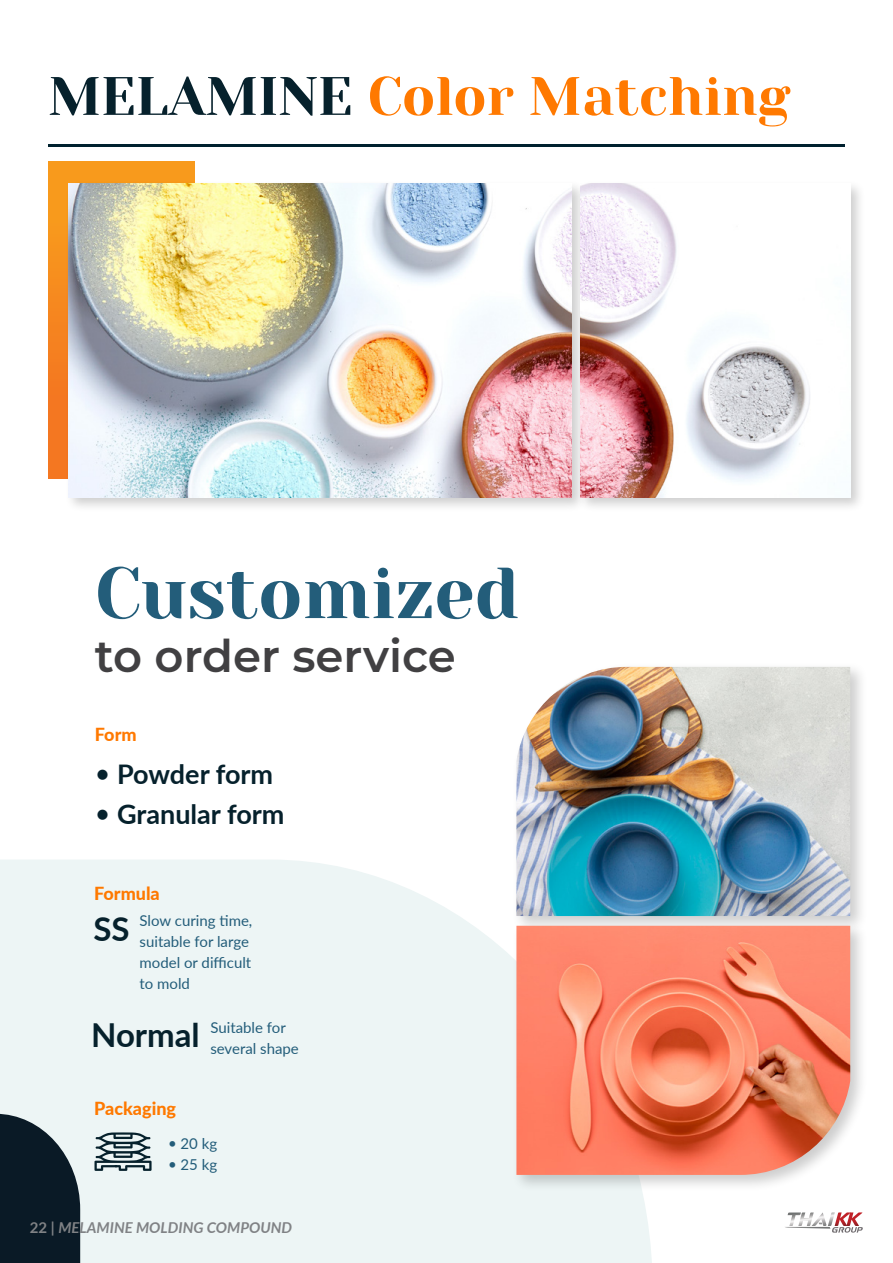
<style>
.page{position:relative;width:893px;height:1263px;background:#fff}
.page>*{position:absolute;margin:0;border:0;box-sizing:border-box;transform-origin:0 0}
.t1{font:72px "Yeseva One";color:#235d7a}
.t2{font:54px "Yeseva One";color:#ff7900}
.t3{font:600 45px "Montserrat";color:#414042}
.t4{font:700 33px "Lato";color:#06212c}
.t5{font:700 27px "Lato";color:#06212c}
.t6{font:800 18px "Lato";color:#ff7900}
.t7{font:15px/21px "Lato";color:#235d7a}
.t8{font:italic 700 15px "Lato";color:#808285}
.s1{color:#06212c}
.s2{font-weight:400}
.s3{font-style:normal}
</style>
<div class="page">
<div style="left:0;top:860px;width:652px;height:403px;background:#edf5f5"></div>
<svg style="left:0;top:1114px;width:80px;height:149px;background:#293842"></svg>
<hr style="left:48px;top:145px;width:797px;height:2px;background:#00212e">
<div style="left:48px;top:161px;width:147px;height:318px;background:linear-gradient(to bottom,#f99e1c,#f37022)"></div>
<svg style="left:832px;top:1212px;width:31px;height:20px"></svg>
<img style="left:785px;top:1227px;width:45px;height:2px">
<img style="left:788px;top:1212px;width:10px;height:14px">
<img style="left:798px;top:1212px;width:13px;height:14px">
<img style="left:828px;top:1212px;width:7px;height:14px">
<img style="left:811px;top:1212px;width:15px;height:14px">
<svg style="left:94px;top:1132px;width:58px;height:39px;background:#89999e"></svg>
<div style="left:64px;top:179px;width:523px;height:334px;background:#000;opacity:.2"></div>
<img style="left:69px;top:184px;width:503px;height:313px">
<div style="left:576px;top:179px;width:290px;height:334px;background:#000;opacity:.2"></div>
<img style="left:581px;top:184px;width:269px;height:313px">
<div style="left:511px;top:662px;width:357px;height:271px;background:#000;opacity:.2"></div>
<img style="left:516px;top:667px;width:334px;height:249px">
<div style="left:511px;top:920px;width:357px;height:272px;background:#000;opacity:.2"></div>
<img style="left:516px;top:926px;width:334px;height:249px">
<h2 class="t2" style="left:48px;top:57px;width:744px"><span class="s1">MELAMINE</span> Color Matching</h2>
<h1 class="t1" style="left:95px;top:540px;width:426px">Customized</h1>
<h3 class="t3" style="left:95px;top:624px;width:362px">to order service</h3>
<p class="t6" style="left:95px;top:721px;width:43px">Form</p>
<h3 class="t5" style="left:95px;top:754px;width:180px"><span class="s2">•</span> Powder form</h3>
<h3 class="t5" style="left:95px;top:794px;width:191px"><span class="s2">•</span> Granular form</h3>
<p class="t6" style="left:94px;top:880px;width:67px">Formula</p>
<p class="t7" style="left:140px;top:910px;width:114px">Slow curing time, suitable for large model or difficult to mold</p>
<p class="t7" style="left:210px;top:1016px;width:90px">Suitable for several shape</p>
<h3 class="t4" style="left:94px;top:904px;width:38px">SS</h3>
<h3 class="t4" style="left:91px;top:1011px;width:110px">Normal</h3>
<p class="t6" style="left:94px;top:1095px;width:83px">Packaging</p>
<p class="t7" style="left:168px;top:1132px;width:51px">• 20 kg</p>
<p class="t7" style="left:168px;top:1153px;width:51px">• 25 kg</p>
<p class="t8" style="left:30px;top:1216px;width:264px"><span class="s3">22 |</span> MELAMINE MOLDING COMPOUND</p>
</div>
